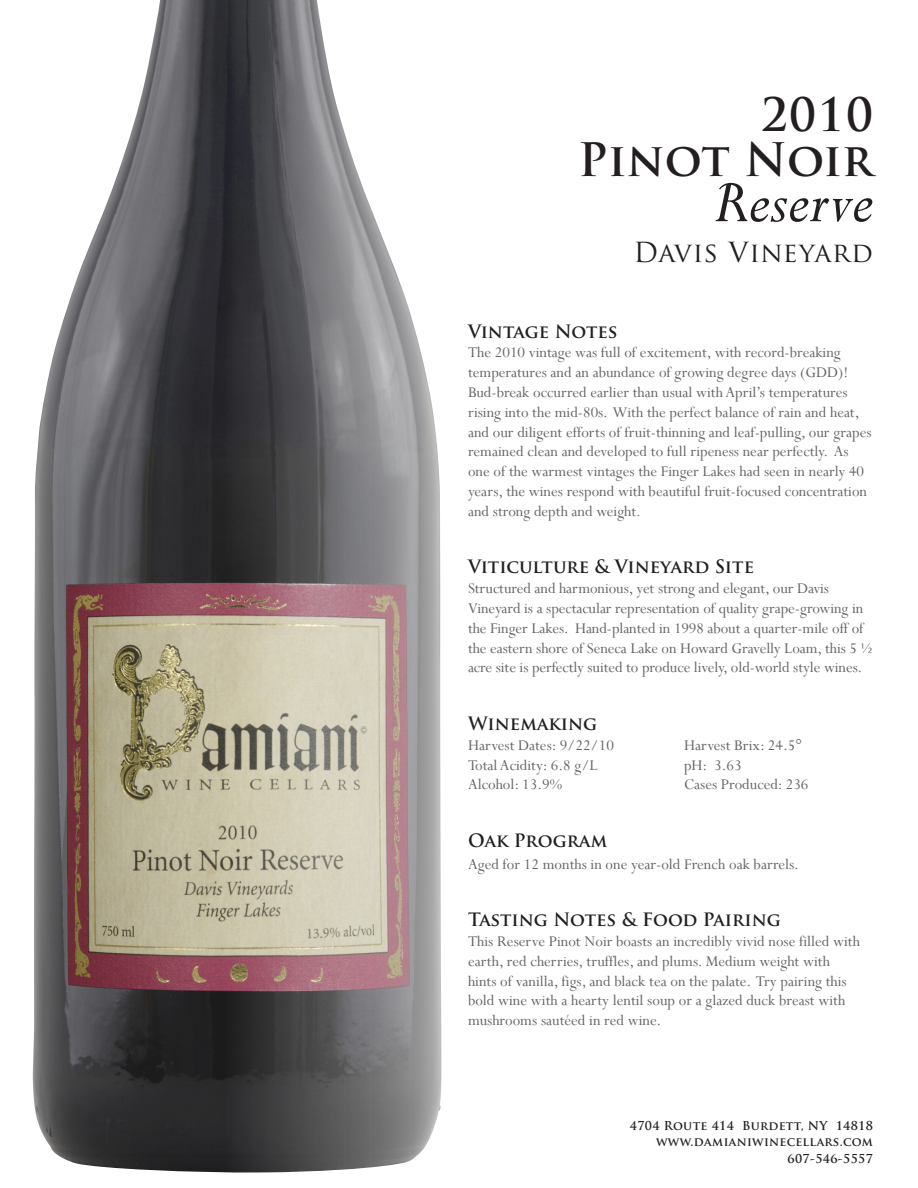
<style>
.page{position:relative;width:918px;height:1188px;background:#fff}
.page>*{position:absolute;margin:0;border:0;box-sizing:border-box;transform-origin:0 0}
.t1{font:italic 67.5px "Perpetua";letter-spacing:.01em;color:#231f20}
.t2{font:700 45px "Trajan Pro";letter-spacing:.01em;color:#231f20}
.t3{font:27px "Trajan Pro";letter-spacing:.03em;color:#231f20}
.t4{font:700 18px "Trajan Pro";color:#231f20}
.t5{font:16.5px/19.8px "Perpetua";color:#636366}
.t6{font:700 12px/16.5px "Trajan Pro";letter-spacing:.025em;color:#231f20;text-align:right}
</style>
<div class="page">
<img style="left:33px;top:0;width:409px;height:1173px">
<p class="t2" style="left:761px;top:87px;width:114px">2010</p>
<p class="t2" style="left:578px;top:132px;width:296px">Pinot Noir</p>
<p class="t1" style="left:713px;top:159px;width:161px">Reserve</p>
<p class="t3" style="left:633px;top:235px;width:241px">Davis Vineyard</p>
<p class="t4" style="left:468px;top:320px;width:151px">Vintage Notes</p>
<p class="t5" style="left:468px;top:342px;width:405px">The 2010 vintage was full of excitement, with record-breaking temperatures and an abundance of growing degree days (GDD)!<br>Bud-break occurred earlier than usual with April’s temperatures rising into the mid-80s. With the perfect balance of rain and heat, and our diligent efforts of fruit-thinning and leaf-pulling, our grapes remained clean and developed to full ripeness near perfectly. As one of the warmest vintages the Finger Lakes had seen in nearly 40 years, the wines respond with beautiful fruit-focused concentration and strong depth and weight.</p>
<p class="t4" style="left:468px;top:556px;width:288px">Viticulture &amp; Vineyard Site</p>
<p class="t5" style="left:468px;top:578px;width:407px">Structured and harmonious, yet strong and elegant, our Davis Vineyard is a spectacular representation of quality grape-growing in the Finger Lakes. Hand-planted in 1998 about a quarter-mile off of the eastern shore of Seneca Lake on Howard Gravelly Loam, this 5 ½ acre site is perfectly suited to produce lively, old-world style wines.</p>
<p class="t4" style="left:468px;top:712px;width:131px">Winemaking</p>
<p class="t5" style="left:468px;top:735px;width:148px">Harvest Dates: 9/22/10</p>
<p class="t5" style="left:684px;top:735px;width:120px">Harvest Brix: 24.5°</p>
<p class="t5" style="left:468px;top:755px;width:131px">Total Acidity: 6.8 g/L</p>
<p class="t5" style="left:684px;top:755px;width:59px">pH: 3.63</p>
<p class="t5" style="left:468px;top:774px;width:96px">Alcohol: 13.9%</p>
<p class="t5" style="left:684px;top:774px;width:126px">Cases Produced: 236</p>
<p class="t4" style="left:468px;top:829px;width:141px">Oak Program</p>
<p class="t5" style="left:468px;top:854px;width:332px">Aged for 12 months in one year-old French oak barrels.</p>
<p class="t4" style="left:468px;top:908px;width:314px">Tasting Notes &amp; Food Pairing</p>
<p class="t5" style="left:468px;top:931px;width:394px">This Reserve Pinot Noir boasts an incredibly vivid nose filled with earth, red cherries, truffles, and plums. Medium weight with hints of vanilla, figs, and black tea on the palate. Try pairing this bold wine with a hearty lentil soup or a glazed duck breast with mushrooms sautéed in red wine.</p>
<p class="t6" style="left:630px;top:1117px;width:245px">4704 Route 414 Burdett, NY 14818 www.damianiwinecellars.com<br>607-546-5557</p>
</div>
